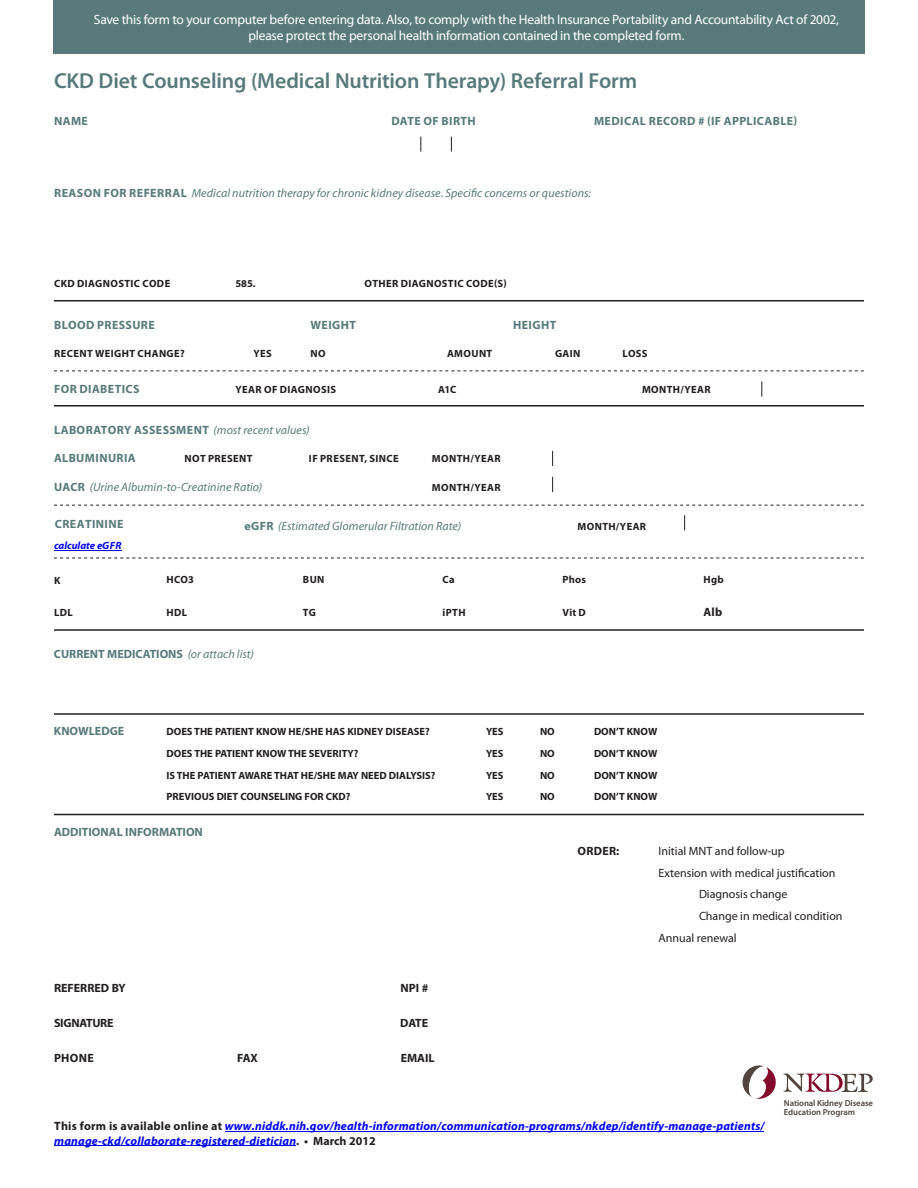
<style>
.page{position:relative;width:918px;height:1188px;background:#fff}
.page>*{position:absolute;margin:0;border:0;box-sizing:border-box;transform-origin:0 0}
.t1{font:600 21.75px "Myriad Pro";letter-spacing:-.005em;color:#587a7b}
.t2{font:13.5px/16.5px "Myriad Pro";letter-spacing:-.015em;color:#fff;text-align:center}
.t3{font:italic 700 12px/14.4px "Myriad Pro";letter-spacing:.015em;color:#00f}
.t4{font:italic 12px "Myriad Pro";letter-spacing:.005em;color:#587a7b}
.t5{font:700 12px "Myriad Pro";letter-spacing:.03em;color:#587a7b}
.t6{font:12px "Myriad Pro";color:#231f20}
.t7{font:700 12px "Myriad Pro";color:#587a7b}
.t8{font:700 12px "Myriad Pro";color:#231f20}
.t9{font:700 12px "Myriad Pro";letter-spacing:-.02em;color:#231f20}
.t10{font:700 10.5px "Myriad Pro";letter-spacing:.005em;color:#231f20}
.t11{font:700 10.5px "Myriad Pro";letter-spacing:.035em;color:#231f20}
.t12{font:700 10.5px "Myriad Pro";letter-spacing:.04em;color:#231f20}
.t13{font:italic 700 10.5px "Myriad Pro";color:#00f}
.t14{font:600 8.7px/9.3px "Myriad Pro";letter-spacing:-.01em;color:#50443c}
.s1{font-weight:700;font-style:normal}
.s2{font-weight:400;font-style:italic}
.s3{font-style:normal;color:#231f20}
</style>
<div class="page">
<hr style="left:54px;top:300px;width:810px;height:2px;background:#231f20">
<svg style="left:54px;top:371px;width:810px;height:1px"></svg>
<hr style="left:54px;top:405px;width:810px;height:2px;background:#231f20">
<svg style="left:54px;top:505px;width:810px;height:1px"></svg>
<svg style="left:54px;top:558px;width:810px;height:1px"></svg>
<hr style="left:54px;top:629px;width:810px;height:2px;background:#231f20">
<hr style="left:54px;top:713px;width:810px;height:2px;background:#231f20">
<hr style="left:54px;top:814px;width:810px;height:1px;background:#231f20">
<div style="left:53px;top:0;width:812px;height:54px;background:#587a7b"></div>
<svg style="left:761px;top:381px;width:1px;height:16px"></svg>
<svg style="left:552px;top:451px;width:1px;height:15px"></svg>
<svg style="left:552px;top:477px;width:1px;height:15px"></svg>
<svg style="left:684px;top:515px;width:1px;height:15px"></svg>
<svg style="left:451px;top:137px;width:1px;height:15px"></svg>
<svg style="left:420px;top:137px;width:1px;height:15px"></svg>
<hr style="left:54px;top:550px;width:68px;height:1px;background:#00f">
<hr style="left:126px;top:1145px;width:170px;height:1px;background:#00f">
<hr style="left:54px;top:1145px;width:71px;height:1px;background:#00f">
<hr style="left:225px;top:1131px;width:539px;height:1px;background:#00f">
<svg style="left:743px;top:1065px;width:33px;height:34px"></svg>
<svg style="left:783px;top:1073px;width:90px;height:19px"></svg>
<p class="t2" style="left:94px;top:11px;width:747px">Save this form to your computer before entering data. Also, to comply with the Health Insurance Portability and Accountability Act of 2002, please protect the personal health information contained in the completed form.</p>
<h1 class="t1" style="left:54px;top:67px;width:585px">CKD Diet Counseling (Medical Nutrition Therapy) Referral Form</h1>
<p class="t5" style="left:54px;top:113px;width:35px">NAME</p>
<p class="t5" style="left:392px;top:113px;width:86px">DATE OF BIRTH</p>
<p class="t5" style="left:594px;top:113px;width:205px">MEDICAL RECORD # (IF AppLICABLE)</p>
<p class="t4" style="left:54px;top:185px;width:538px"><span class="s1">REASON FOR REFERRAL</span> Medical nutrition therapy for chronic kidney disease. Specific concerns or questions:</p>
<p class="t11" style="left:54px;top:276px;width:118px">CKD DIAGNOSTIC CODE</p>
<p class="t10" style="left:236px;top:276px;width:22px">585.</p>
<p class="t11" style="left:365px;top:276px;width:144px">OTHER DIAGNOSTIC CODE(S)</p>
<p class="t5" style="left:54px;top:317px;width:102px">BLOOD pRESSURE</p>
<p class="t5" style="left:310px;top:317px;width:47px">WEIGHT</p>
<p class="t5" style="left:513px;top:317px;width:45px">HEIGHT</p>
<p class="t11" style="left:54px;top:347px;width:132px">RECENT WEIGHT CHANGE?</p>
<p class="t10" style="left:254px;top:347px;width:20px">YES</p>
<p class="t10" style="left:311px;top:347px;width:17px">NO</p>
<p class="t10" style="left:447px;top:347px;width:47px">AMOUNT</p>
<p class="t10" style="left:555px;top:347px;width:27px">GAIN</p>
<p class="t10" style="left:623px;top:347px;width:27px">LOSS</p>
<p class="t5" style="left:54px;top:381px;width:87px">FOR DIABETICS</p>
<p class="t12" style="left:236px;top:383px;width:102px">YEAR OF DIAGNOSIS</p>
<p class="t10" style="left:438px;top:383px;width:20px">A1C</p>
<p class="t11" style="left:642px;top:383px;width:70px">MONTH/YEAR</p>
<p class="t5" style="left:54px;top:422px;width:257px">LABORATORY ASSESSMENT <span class="s2">(most recent values)</span></p>
<p class="t5" style="left:54px;top:450px;width:83px">ALBUMINURIA</p>
<p class="t11" style="left:184px;top:452px;width:70px">NOT pRESENT</p>
<p class="t12" style="left:309px;top:452px;width:91px">IF pRESENT, SINCE</p>
<p class="t11" style="left:432px;top:452px;width:70px">MONTH/YEAR</p>
<p class="t4" style="left:54px;top:479px;width:210px"><span class="s1">UACR</span> (Urine Albumin-to-Creatinine Ratio)</p>
<p class="t11" style="left:432px;top:480px;width:70px">MONTH/YEAR</p>
<p class="t5" style="left:55px;top:516px;width:70px">CREATININE</p>
<p class="t13" style="left:54px;top:539px;width:69px">calculate eGFR</p>
<p class="t4" style="left:244px;top:519px;width:218px"><span class="s1">eGFR</span> (Estimated Glomerular Filtration Rate)</p>
<p class="t11" style="left:578px;top:520px;width:70px">MONTH/YEAR</p>
<p class="t10" style="left:54px;top:574px;width:8px">K</p>
<p class="t10" style="left:166px;top:572px;width:29px">HCO3</p>
<p class="t10" style="left:303px;top:572px;width:23px">BUN</p>
<p class="t10" style="left:443px;top:572px;width:14px">Ca</p>
<p class="t10" style="left:562px;top:572px;width:25px">phos</p>
<p class="t10" style="left:704px;top:572px;width:22px">Hgb</p>
<p class="t10" style="left:54px;top:605px;width:20px">LDL</p>
<p class="t10" style="left:167px;top:605px;width:22px">HDL</p>
<p class="t10" style="left:303px;top:605px;width:15px">TG</p>
<p class="t10" style="left:443px;top:605px;width:25px">ipTH</p>
<p class="t10" style="left:563px;top:605px;width:25px">Vit D</p>
<p class="t8" style="left:703px;top:604px;width:20px">Alb</p>
<p class="t7" style="left:54px;top:646px;width:202px">CURRENT MEDICATIONS <span class="s2">(or attach list)</span></p>
<p class="t7" style="left:54px;top:723px;width:72px">KNOWLEDGE</p>
<p class="t10" style="left:166px;top:725px;width:265px">DOES THE pATIENT KNOW HE/SHE HAS KIDNEY DISEASE?</p>
<p class="t10" style="left:486px;top:725px;width:19px">YES</p>
<p class="t10" style="left:540px;top:725px;width:16px">NO</p>
<p class="t10" style="left:594px;top:725px;width:65px">DON’T KNOW</p>
<p class="t10" style="left:167px;top:746px;width:194px">DOES THE pATIENT KNOW THE SEVERITY?</p>
<p class="t10" style="left:486px;top:746px;width:19px">YES</p>
<p class="t10" style="left:540px;top:746px;width:16px">NO</p>
<p class="t10" style="left:594px;top:746px;width:65px">DON’T KNOW</p>
<p class="t10" style="left:167px;top:768px;width:271px">IS THE pATIENT AWARE THAT HE/SHE MAY NEED DIALYSIS?</p>
<p class="t10" style="left:486px;top:768px;width:19px">YES</p>
<p class="t10" style="left:540px;top:768px;width:16px">NO</p>
<p class="t10" style="left:594px;top:768px;width:65px">DON’T KNOW</p>
<p class="t10" style="left:167px;top:790px;width:186px">pREVIOUS DIET COUNSELING FOR CKD?</p>
<p class="t10" style="left:486px;top:790px;width:19px">YES</p>
<p class="t10" style="left:540px;top:790px;width:16px">NO</p>
<p class="t10" style="left:594px;top:790px;width:65px">DON’T KNOW</p>
<p class="t7" style="left:54px;top:824px;width:150px">ADDITIONAL INFORMATION</p>
<p class="t8" style="left:578px;top:843px;width:43px">ORDER:</p>
<p class="t6" style="left:658px;top:844px;width:128px">Initial MNT and follow-up</p>
<p class="t6" style="left:658px;top:865px;width:178px">Extension with medical justification</p>
<p class="t6" style="left:699px;top:887px;width:90px">Diagnosis change</p>
<p class="t6" style="left:699px;top:909px;width:145px">Change in medical condition</p>
<p class="t6" style="left:658px;top:930px;width:80px">Annual renewal</p>
<p class="t8" style="left:54px;top:980px;width:73px">REFERRED BY</p>
<p class="t8" style="left:401px;top:980px;width:29px">NpI #</p>
<p class="t9" style="left:54px;top:1015px;width:61px">SIGNATURE</p>
<p class="t8" style="left:400px;top:1015px;width:30px">DATE</p>
<p class="t8" style="left:54px;top:1051px;width:41px">pHONE</p>
<p class="t8" style="left:237px;top:1051px;width:22px">FAX</p>
<p class="t8" style="left:401px;top:1051px;width:35px">EMAIL</p>
<p class="t3" style="left:54px;top:1119px;width:712px"><span class="s3">This form is available online at</span> www.niddk.nih.gov/health-information/communication-programs/nkdep/identify-manage-patients/ manage-ckd/collaborate-registered-dietician<span class="s3">. • March 2012</span></p>
<p class="t14" style="left:784px;top:1098px;width:91px">National Kidney Disease<br>Education Program</p>
</div>
